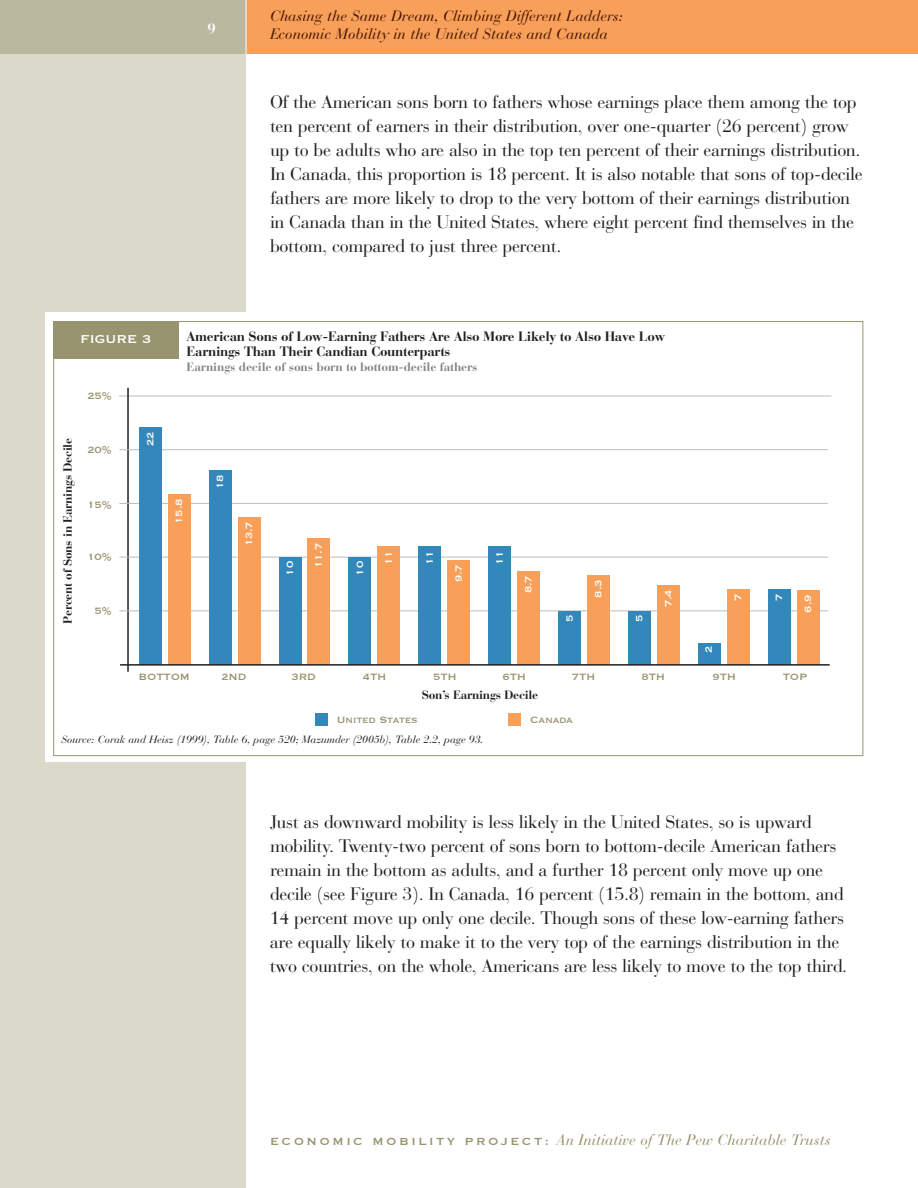
<style>
.page{position:relative;width:918px;height:1188px;background:#fff}
.page>*{position:absolute;margin:0;border:0;box-sizing:border-box;transform-origin:0 0}
.t1{font:18px/24px "Bauer Bodoni";letter-spacing:-.025em;color:#231f20}
.t2{font:italic 15px/18px "Bauer Bodoni";color:#471400}
.t3{font:italic 15px "Bauer Bodoni";color:#98946f}
.t4{font:15px "Copperplate";color:#fff}
.t5{font:700 15px "Bauer Bodoni";color:#fff}
.t6{font:700 13.5px/15px "Bauer Bodoni";letter-spacing:-.025em;color:#231f20}
.t7{font:12px "Copperplate";letter-spacing:-.01em;color:#98946f}
.t8{font:700 12px "Bauer Bodoni";letter-spacing:-.025em;color:#231f20}
.t9{font:700 12px "Bauer Bodoni";letter-spacing:-.01em;color:#808285}
.t10{font:12px "Copperplate";letter-spacing:-.01em;color:#fff}
.t11{font:italic 10.5px "Bauer Bodoni";color:#231f20}
.s1{font-family:"Copperplate";font-style:normal;font-size:13.5px}
</style>
<div class="page">
<div style="left:246px;top:0;width:672px;height:54px;background:#f8a05a"></div>
<div style="left:0;top:0;width:246px;height:54px;background:#bbb8a0"></div>
<hr style="left:246px;top:0;width:1px;height:54px;background:#fff">
<div style="left:0;top:54px;width:246px;height:1134px;background:#dad9ca"></div>
<div style="left:45px;top:313px;width:325px;height:449px;background:#fff"></div>
<div style="left:53px;top:321px;width:126px;height:38px;background:#98946f"></div>
<div style="left:315px;top:714px;width:13px;height:12px;background:#3287bb"></div>
<div style="left:509px;top:714px;width:12px;height:12px;background:#f8a05a"></div>
<hr style="left:119px;top:396px;width:713px;height:1px;background:#bcbdc0">
<hr style="left:127px;top:388px;width:2px;height:284px;background:#231f20">
<hr style="left:119px;top:449px;width:709px;height:1px;background:#bcbdc0">
<hr style="left:119px;top:503px;width:709px;height:1px;background:#bcbdc0">
<hr style="left:119px;top:557px;width:709px;height:1px;background:#bcbdc0">
<hr style="left:119px;top:610px;width:709px;height:1px;background:#bcbdc0">
<div style="left:139px;top:427px;width:22px;height:238px;background:#3287bb"></div>
<div style="left:168px;top:494px;width:22px;height:171px;background:#f8a05a"></div>
<div style="left:209px;top:470px;width:22px;height:195px;background:#3287bb"></div>
<div style="left:238px;top:517px;width:22px;height:148px;background:#f8a05a"></div>
<div style="left:279px;top:557px;width:22px;height:108px;background:#3287bb"></div>
<div style="left:308px;top:538px;width:22px;height:127px;background:#f8a05a"></div>
<div style="left:349px;top:557px;width:22px;height:108px;background:#3287bb"></div>
<div style="left:378px;top:546px;width:22px;height:119px;background:#f8a05a"></div>
<div style="left:419px;top:546px;width:22px;height:119px;background:#3287bb"></div>
<div style="left:448px;top:560px;width:22px;height:105px;background:#f8a05a"></div>
<div style="left:489px;top:546px;width:22px;height:119px;background:#3287bb"></div>
<div style="left:517px;top:571px;width:23px;height:94px;background:#f8a05a"></div>
<div style="left:558px;top:611px;width:23px;height:54px;background:#3287bb"></div>
<div style="left:587px;top:575px;width:23px;height:90px;background:#f8a05a"></div>
<div style="left:628px;top:611px;width:23px;height:54px;background:#3287bb"></div>
<div style="left:657px;top:585px;width:22px;height:80px;background:#f8a05a"></div>
<div style="left:698px;top:643px;width:22px;height:22px;background:#3287bb"></div>
<div style="left:727px;top:589px;width:22px;height:76px;background:#f8a05a"></div>
<div style="left:768px;top:589px;width:22px;height:76px;background:#3287bb"></div>
<div style="left:797px;top:590px;width:22px;height:75px;background:#f8a05a"></div>
<hr style="left:120px;top:664px;width:710px;height:2px;background:#231f20">
<p class="t5" style="left:208px;top:24px;width:10px">9</p>
<p class="t2" style="left:270px;top:8px;width:354px">Chasing the Same Dream, Climbing Different Ladders:<br>Economic Mobility in the United States and Canada</p>
<p class="t1" style="left:270px;top:92px;width:594px">Of the American sons born to fathers whose earnings place them among the top ten percent of earners in their distribution, over one-quarter (26 percent) grow up to be adults who are also in the top ten percent of their earnings distribution.<br>In Canada, this proportion is 18 percent. It is also notable that sons of top-decile fathers are more likely to drop to the very bottom of their earnings distribution in Canada than in the United States, where eight percent find themselves in the bottom, compared to just three percent.</p>
<p class="t4" style="left:81px;top:330px;width:72px">FIGURE 3</p>
<p class="t6" style="left:187px;top:330px;width:480px">American Sons of Low-Earning Fathers Are Also More Likely to Also Have Low<br>Earnings Than Their Candian Counterparts</p>
<p class="t9" style="left:187px;top:362px;width:293px">Earnings decile of sons born to bottom-decile fathers</p>
<p class="t7" style="left:87px;top:389px;width:27px">25%</p>
<p class="t8" style="left:63px;top:624px;width:188px;rotate:-90deg">Percent of Sons in Earnings Decile</p>
<p class="t7" style="left:87px;top:442px;width:27px">20%</p>
<p class="t7" style="left:87px;top:497px;width:27px">15%</p>
<p class="t7" style="left:87px;top:549px;width:27px">10%</p>
<p class="t7" style="left:95px;top:603px;width:19px">5%</p>
<p class="t10" style="left:142px;top:446px;width:16px;rotate:-90deg">22</p>
<p class="t10" style="left:171px;top:524px;width:27px;rotate:-90deg">15.8</p>
<p class="t10" style="left:212px;top:489px;width:16px;rotate:-90deg">18</p>
<p class="t10" style="left:241px;top:546px;width:27px;rotate:-90deg">13.7</p>
<p class="t10" style="left:282px;top:576px;width:16px;rotate:-90deg">10</p>
<p class="t10" style="left:311px;top:568px;width:27px;rotate:-90deg">11.7</p>
<p class="t10" style="left:352px;top:576px;width:16px;rotate:-90deg">10</p>
<p class="t10" style="left:381px;top:565px;width:16px;rotate:-90deg">11</p>
<p class="t10" style="left:422px;top:565px;width:16px;rotate:-90deg">11</p>
<p class="t10" style="left:451px;top:582px;width:20px;rotate:-90deg">9.7</p>
<p class="t10" style="left:492px;top:565px;width:16px;rotate:-90deg">11</p>
<p class="t10" style="left:521px;top:593px;width:20px;rotate:-90deg">8.7</p>
<p class="t10" style="left:562px;top:622px;width:9px;rotate:-90deg">5</p>
<p class="t10" style="left:591px;top:598px;width:20px;rotate:-90deg">8.3</p>
<p class="t10" style="left:632px;top:622px;width:9px;rotate:-90deg">5</p>
<p class="t10" style="left:660px;top:607px;width:20px;rotate:-90deg">7.4</p>
<p class="t10" style="left:730px;top:601px;width:9px;rotate:-90deg">7</p>
<p class="t10" style="left:771px;top:601px;width:9px;rotate:-90deg">7</p>
<p class="t10" style="left:800px;top:613px;width:20px;rotate:-90deg">6.9</p>
<p class="t10" style="left:701px;top:653px;width:9px;rotate:-90deg">2</p>
<p class="t7" style="left:139px;top:669px;width:53px">BOTTOM</p>
<p class="t7" style="left:221px;top:669px;width:27px">2ND</p>
<p class="t7" style="left:292px;top:669px;width:26px">3RD</p>
<p class="t7" style="left:363px;top:669px;width:25px">4TH</p>
<p class="t7" style="left:433px;top:669px;width:25px">5TH</p>
<p class="t7" style="left:502px;top:669px;width:25px">6TH</p>
<p class="t7" style="left:572px;top:669px;width:25px">7TH</p>
<p class="t7" style="left:642px;top:669px;width:25px">8TH</p>
<p class="t7" style="left:713px;top:669px;width:25px">9TH</p>
<p class="t7" style="left:783px;top:669px;width:26px">TOP</p>
<p class="t8" style="left:422px;top:691px;width:118px">Son’s Earnings Decile</p>
<p class="t7" style="left:337px;top:713px;width:83px">United States</p>
<p class="t7" style="left:530px;top:713px;width:44px">Canada</p>
<p class="t11" style="left:61px;top:736px;width:424px">Source: Corak and Heisz (1999), Table 6, page 520; Mazumder (2005b), Table 2.2, page 93.</p>
<p class="t1" style="left:270px;top:812px;width:579px">Just as downward mobility is less likely in the United States, so is upward mobility. Twenty-two percent of sons born to bottom-decile American fathers remain in the bottom as adults, and a further 18 percent only move up one decile (see Figure 3). In Canada, 16 percent (15.8) remain in the bottom, and 14 percent move up only one decile. Though sons of these low-earning fathers are equally likely to make it to the very top of the earnings distribution in the two countries, on the whole, Americans are less likely to move to the top third.</p>
<p class="t3" style="left:270px;top:1135px;width:562px"><span class="s1">ECONOMIC MOBILITY PROJECT:</span> An Initiative of The Pew Charitable Trusts</p>
</div>
